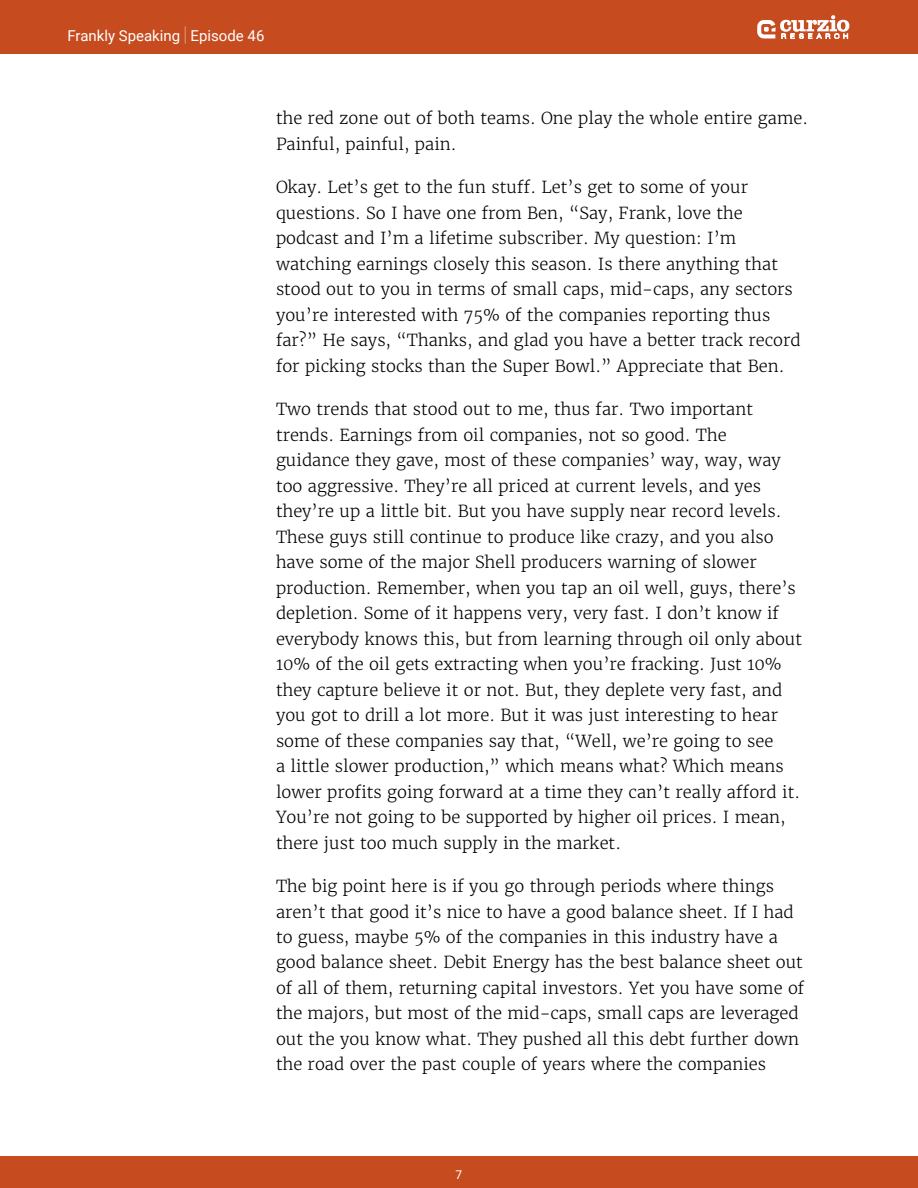
<style>
.page{position:relative;width:918px;height:1188px;background:#fff}
.page>*{position:absolute;margin:0;border:0;box-sizing:border-box;transform-origin:0 0}
.t1{font:300 16.5px/25.5px "Merriweather";color:#000}
.t2{font:15px "Roboto";color:#fff}
.t3{font:12px "Roboto";color:#fff}
.s1{font-weight:100;font-size:20.25px}
</style>
<div class="page">
<div style="left:0;top:1156px;width:918px;height:32px;background:#c64c20"></div>
<div style="left:0;top:0;width:918px;height:54px;background:#c64c20"></div>
<svg style="left:757px;top:15px;width:92px;height:24px"></svg>
<p class="t2" style="left:68px;top:25px;width:198px">Frankly Speaking <span class="s1">|</span> Episode 46</p>
<p class="t1" style="left:276px;top:106px;width:534px">the red zone out of both teams. One play the whole entire game.<br>Painful, painful, pain.</p>
<p class="t1" style="left:276px;top:175px;width:526px">Okay. Let’s get to the fun stuff. Let’s get to some of your questions. So I have one from Ben, “Say, Frank, love the podcast and I’m a lifetime subscriber. My question: I’m watching earnings closely this season. Is there anything that stood out to you in terms of small caps, mid-caps, any sectors you’re interested with 75% of the companies reporting thus far?” He says, “Thanks, and glad you have a better track record for picking stocks than the Super Bowl.” Appreciate that Ben.</p>
<p class="t1" style="left:276px;top:397px;width:528px">Two trends that stood out to me, thus far. Two important trends. Earnings from oil companies, not so good. The guidance they gave, most of these companies’ way, way, way too aggressive. They’re all priced at current levels, and yes they’re up a little bit. But you have supply near record levels.<br>These guys still continue to produce like crazy, and you also have some of the major Shell producers warning of slower production. Remember, when you tap an oil well, guys, there’s depletion. Some of it happens very, very fast. I don’t know if everybody knows this, but from learning through oil only about 10% of the oil gets extracting when you’re fracking. Just 10% they capture believe it or not. But, they deplete very fast, and you got to drill a lot more. But it was just interesting to hear some of these companies say that, “Well, we’re going to see<br>a little slower production,” which means what? Which means lower profits going forward at a time they can’t really afford it.<br>You’re not going to be supported by higher oil prices. I mean, there just too much supply in the market.</p>
<p class="t1" style="left:276px;top:873px;width:530px">The big point here is if you go through periods where things aren’t that good it’s nice to have a good balance sheet. If I had to guess, maybe 5% of the companies in this industry have a good balance sheet. Debit Energy has the best balance sheet out of all of them, returning capital investors. Yet you have some of the majors, but most of the mid-caps, small caps are leveraged out the you know what. They pushed all this debt further down the road over the past couple of years where the companies</p>
<p class="t3" style="left:456px;top:1166px;width:8px">7</p>
</div>
